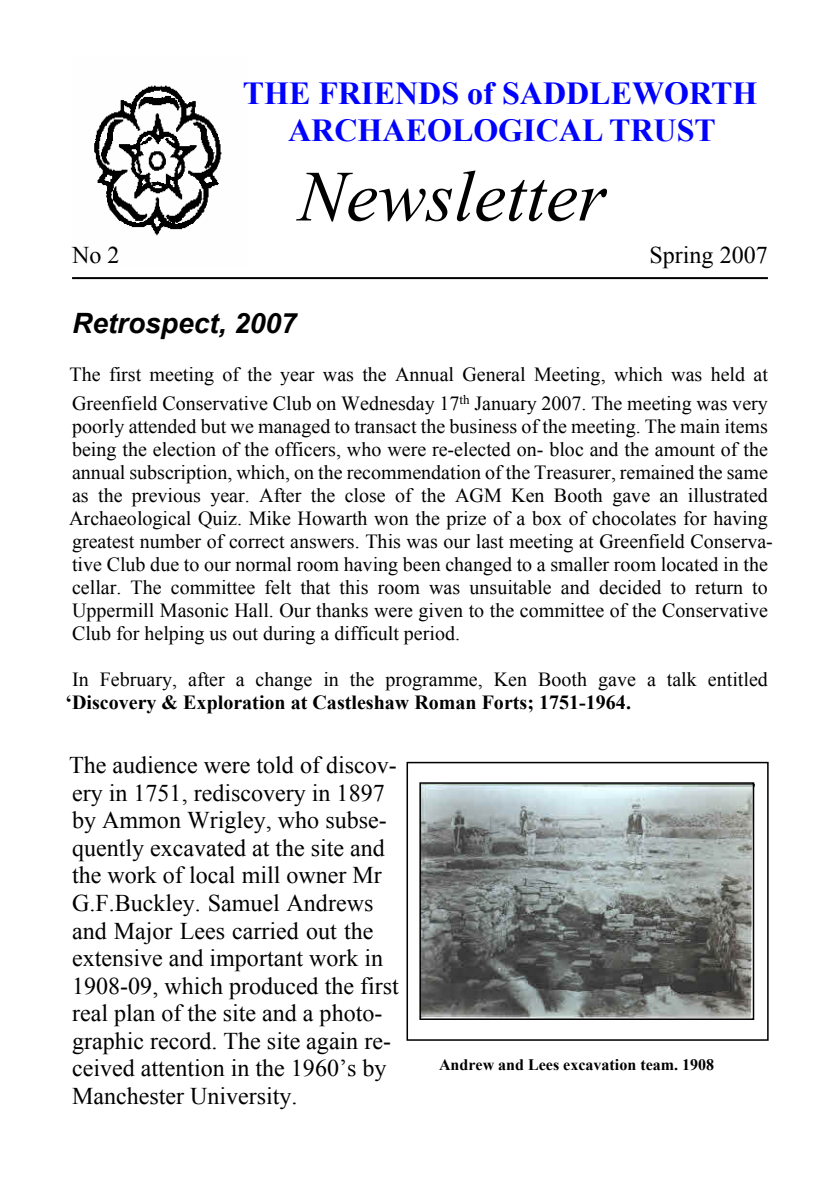
<style>
.page{position:relative;width:840px;height:1191px;background:#fff}
.page>*{position:absolute;margin:0;border:0;box-sizing:border-box;transform-origin:0 0}
.t1{font:italic 72px "Times New Roman";color:#000}
.t2{font:700 32px/36.8px "Times New Roman";color:#00f;text-align:center}
.t3{font:italic 700 28px "Arial";color:#000}
.t4{font:24px/27.6px "Times New Roman";color:#000}
.t5{font:20px/23px "Times New Roman";color:#000}
.t6{font:700 20px "Times New Roman";color:#000}
.t7{font:700 16px "Times New Roman";color:#000}
</style>
<div class="page">
<img style="left:94px;top:85px;width:128px;height:151px">
<hr style="left:72px;top:277px;width:695px;height:2px;background:#000">
<img style="left:422px;top:783px;width:332px;height:235px">
<div style="left:419px;top:782px;width:334px;height:238px;border:2px solid #000"></div>
<div style="left:406px;top:762px;width:362px;height:278px;border:2px solid #000"></div>
<h2 class="t2" style="left:243px;top:78px;width:515px">THE FRIENDS of SADDLEWORTH<br>ARCHAEOLOGICAL TRUST</h2>
<h1 class="t1" style="left:298px;top:170px;width:309px">Newsletter</h1>
<p class="t4" style="left:72px;top:244px;width:49px">No 2</p>
<p class="t4" style="left:649px;top:244px;width:120px">Spring 2007</p>
<h3 class="t3" style="left:72px;top:313px;width:226px">Retrospect, 2007</h3>
<p class="t5" style="left:70px;top:362px;width:699px;line-height:28.8px">The first meeting of the year was the Annual General Meeting, which was held at<br>Greenfield Conservative Club on Wednesday 17<sup>th</sup> January 2007. The meeting was very</p>
<p class="t5" style="left:69px;top:416px;width:704px">poorly attended but we managed to transact the business of the meeting. The main items being the election of the officers, who were re-elected on- bloc and the amount of the annual subscription, which, on the recommendation of the Treasurer, remained the same as the previous year. After the close of the AGM Ken Booth gave an illustrated Archaeological Quiz. Mike Howarth won the prize of a box of chocolates for having greatest number of correct answers. This was our last meeting at Greenfield Conserva&shy;tive Club due to our normal room having been changed to a smaller room located in the cellar. The committee felt that this room was unsuitable and decided to return to Uppermill Masonic Hall. Our thanks were given to the committee of the Conservative Club for helping us out during a difficult period.</p>
<p class="t5" style="left:72px;top:669px;width:697px">In February, after a change in the programme, Ken Booth gave a talk entitled</p>
<p class="t6" style="left:65px;top:695px;width:566px">‘Discovery &amp; Exploration at Castleshaw Roman Forts; 1751-1964.</p>
<p class="t4" style="left:69px;top:753px;width:331px">The audience were told of discov&shy;ery in 1751, rediscovery in 1897 by Ammon Wrigley, who subse&shy;quently excavated at the site and the work of local mill owner Mr<br>G.F.Buckley. Samuel Andrews and Major Lees carried out the extensive and important work in<br>1908-09, which produced the first real plan of the site and a photo&shy;graphic record. The site again re&shy;ceived attention in the 1960’s by<br>Manchester University.</p>
<p class="t7" style="left:439px;top:1058px;width:276px">Andrew and Lees excavation team. 1908</p>
</div>
